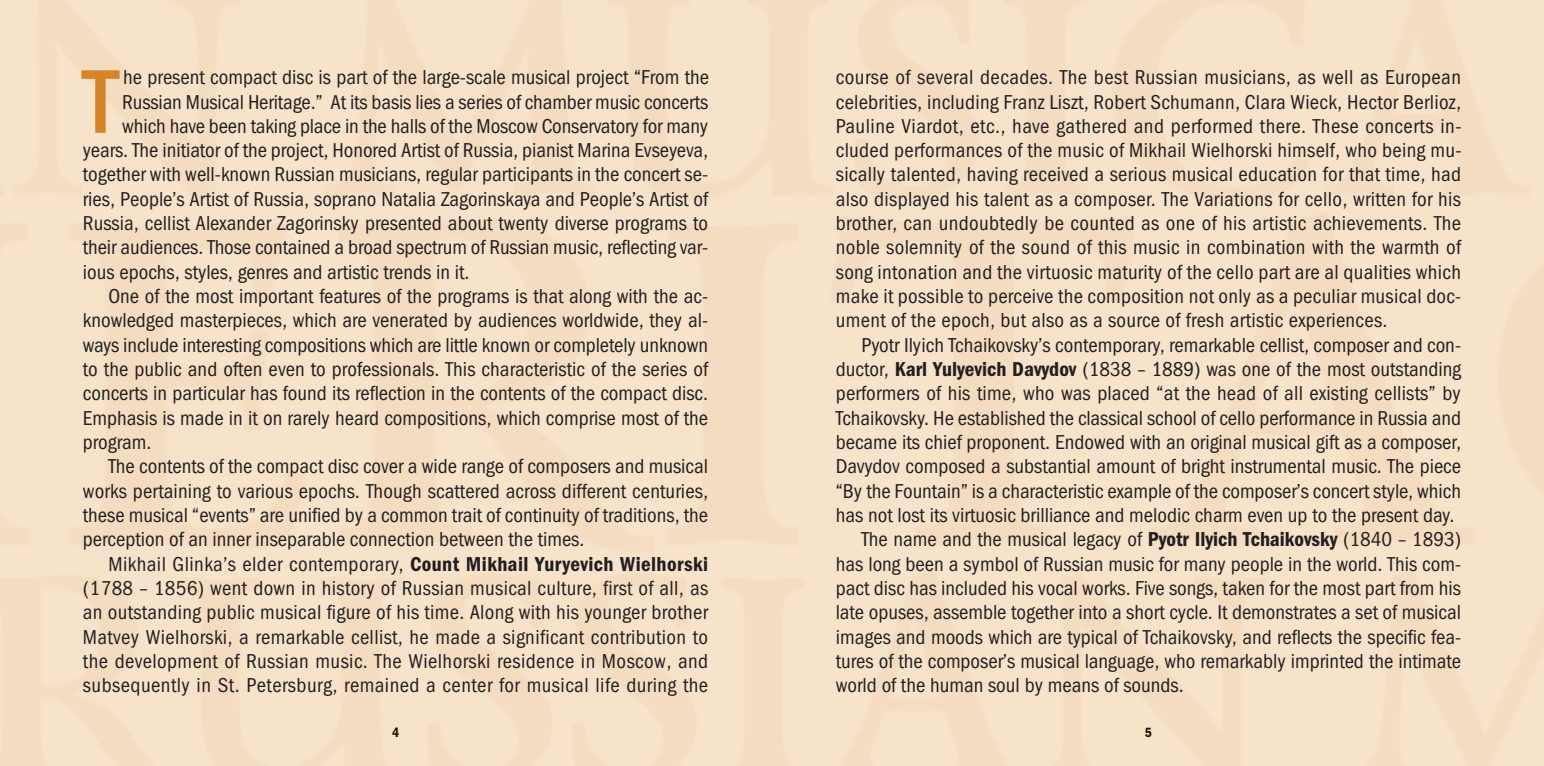
<style>
.page{position:relative;width:1544px;height:766px;background:#fff}
.page>*{position:absolute;margin:0;border:0;box-sizing:border-box;transform-origin:0 0}
.t1{font:91.12px "Franklin Gothic Medi Cond C";color:#d68526}
.t2{font:20.25px/24.3px "Franklin Gothic Book Cond C";color:#231f20;text-align:justify}
.t3{font:20.25px "Franklin Gothic Book Cond C";letter-spacing:.02em;color:#231f20}
.t4{font:20.25px "Franklin Gothic Book Cond C";letter-spacing:.025em;color:#231f20}
.t5{font:13.5px "Franklin Gothic Demi Cond C";color:#1e1208}
.s1{font-family:"Franklin Gothic Demi Cond C"}
</style>
<div class="page">
<h1 class="t1" style="left:83px;top:48px;width:37px">T</h1>
<p class="t2" style="left:123px;top:67px;width:587px">he present compact disc is part of the large-scale musical project “From the</p>
<p class="t2" style="left:122px;top:91px;width:587px">Russian Musical Heritage.” At its basis lies a series of chamber music concerts</p>
<p class="t2" style="left:122px;top:115px;width:587px">which have been taking place in the halls of the Moscow Conservatory for many</p>
<p class="t2" style="left:83px;top:140px;width:627px">years. The initiator of the project, Honored Artist of Russia, pianist Marina Evseyeva,</p>
<p class="t2" style="left:83px;top:164px;width:627px">together with well-known Russian musicians, regular participants in the concert se-</p>
<p class="t2" style="left:83px;top:188px;width:627px">ries, People’s Artist of Russia, soprano Natalia Zagorinskaya and People’s Artist of</p>
<p class="t2" style="left:83px;top:213px;width:627px">Russia, cellist Alexander Zagorinsky presented about twenty diverse programs to</p>
<p class="t2" style="left:83px;top:237px;width:627px">their audiences. Those contained a broad spectrum of Russian music, reflecting var-</p>
<p class="t2" style="left:83px;top:261px;width:388px">ious epochs, styles, genres and artistic trends in it.</p>
<p class="t2" style="left:108px;top:285px;width:601px">One of the most important features of the programs is that along with the ac-</p>
<p class="t2" style="left:83px;top:310px;width:627px">knowledged masterpieces, which are venerated by audiences worldwide, they al-</p>
<p class="t2" style="left:83px;top:334px;width:626px">ways include interesting compositions which are little known or completely unknown</p>
<p class="t2" style="left:83px;top:358px;width:627px">to the public and often even to professionals. This characteristic of the series of</p>
<p class="t2" style="left:83px;top:383px;width:627px">concerts in particular has found its reflection in the contents of the compact disc.</p>
<p class="t2" style="left:83px;top:407px;width:627px">Emphasis is made in it on rarely heard compositions, which comprise most of the</p>
<p class="t2" style="left:83px;top:431px;width:70px">program.</p>
<p class="t2" style="left:108px;top:456px;width:601px">The contents of the compact disc cover a wide range of composers and musical</p>
<p class="t2" style="left:83px;top:480px;width:626px">works pertaining to various epochs. Though scattered across different centuries,</p>
<p class="t2" style="left:83px;top:504px;width:627px">these musical “events” are unified by a common trait of continuity of traditions, the</p>
<p class="t2" style="left:83px;top:528px;width:503px">perception of an inner inseparable connection between the times.</p>
<p class="t3" style="left:108px;top:556px;width:601px">Mikhail Glinka’s elder contemporary, <span class="s1">Count Mikhail Yuryevich Wielhorski</span></p>
<p class="t2" style="left:83px;top:577px;width:627px">(1788 – 1856) went down in history of Russian musical culture, first of all, as</p>
<p class="t2" style="left:83px;top:601px;width:627px">an outstanding public musical figure of his time. Along with his younger brother</p>
<p class="t2" style="left:83px;top:626px;width:627px">Matvey Wielhorski, a remarkable cellist, he made a significant contribution to</p>
<p class="t3" style="left:83px;top:653px;width:627px">the development of Russian music. The Wielhorski residence in Moscow, and</p>
<p class="t4" style="left:83px;top:678px;width:627px">subsequently in St. Petersburg, remained a center for musical life during the</p>
<p class="t2" style="left:836px;top:67px;width:627px">course of several decades. The best Russian musicians, as well as European celebrities, including Franz Liszt, Robert Schumann, Clara Wieck, Hector Berlioz, Pauline Viardot, etc., have gathered and performed there. These concerts in&shy;cluded performances of the music of Mikhail Wielhorski himself, who being mu&shy;sically talented, having received a serious musical education for that time, had also displayed his talent as a composer. The Variations for cello, written for his brother, can undoubtedly be counted as one of his artistic achievements. The noble solemnity of the sound of this music in combination with the warmth of song intonation and the virtuosic maturity of the cello part are al qualities which make it possible to perceive the composition not only as a peculiar musical doc&shy;ument of the epoch, but also as a source of fresh artistic experiences.</p>
<p class="t2" style="left:861px;top:334px;width:601px">Pyotr Ilyich Tchaikovsky’s contemporary, remarkable cellist, composer and con-</p>
<p class="t2" style="left:836px;top:358px;width:627px">ductor, <span class="s1">Karl Yulyevich Davydov</span> (1838 – 1889) was one of the most outstanding</p>
<p class="t2" style="left:836px;top:383px;width:627px">performers of his time, who was placed “at the head of all existing cellists” by</p>
<p class="t2" style="left:836px;top:407px;width:627px">Tchaikovsky. He established the classical school of cello performance in Russia and</p>
<p class="t2" style="left:836px;top:431px;width:627px">became its chief proponent. Endowed with an original musical gift as a composer,</p>
<p class="t2" style="left:836px;top:456px;width:627px">Davydov composed a substantial amount of bright instrumental music. The piece</p>
<p class="t2" style="left:836px;top:480px;width:627px">“By the Fountain” is a characteristic example of the composer’s concert style, which</p>
<p class="t2" style="left:836px;top:504px;width:620px">has not lost its virtuosic brilliance and melodic charm even up to the present day.</p>
<p class="t2" style="left:861px;top:528px;width:601px">The name and the musical legacy of <span class="s1">Pyotr Ilyich Tchaikovsky</span> (1840 – 1893)</p>
<p class="t2" style="left:836px;top:553px;width:627px">has long been a symbol of Russian music for many people in the world. This com-</p>
<p class="t2" style="left:836px;top:577px;width:627px">pact disc has included his vocal works. Five songs, taken for the most part from his</p>
<p class="t2" style="left:836px;top:601px;width:627px">late opuses, assemble together into a short cycle. It demonstrates a set of musical</p>
<p class="t2" style="left:836px;top:626px;width:627px">images and moods which are typical of Tchaikovsky, and reflects the specific fea-</p>
<p class="t2" style="left:836px;top:650px;width:627px">tures of the composer’s musical language, who remarkably imprinted the intimate</p>
<p class="t2" style="left:836px;top:674px;width:349px">world of the human soul by means of sounds.</p>
<p class="t5" style="left:392px;top:724px;width:9px">4</p>
<p class="t5" style="left:1144px;top:724px;width:9px">5</p>
</div>
